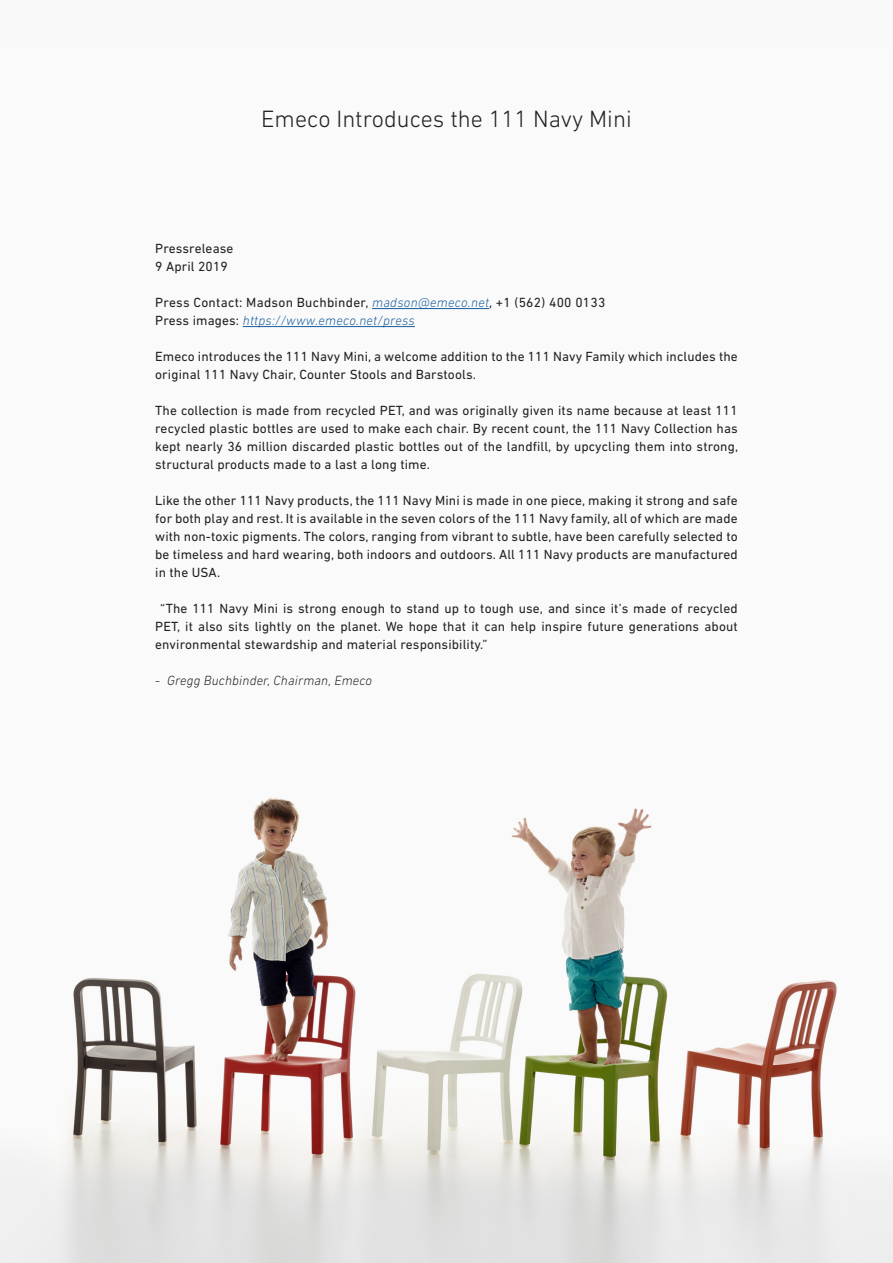
<style>
.page{position:relative;width:893px;height:1263px;background:#fff}
.page>*{position:absolute;margin:0;border:0;box-sizing:border-box;transform-origin:0 0}
.t1{font:300 24px "DIN Next LT Pro";color:#231f20}
.t2{font:13.5px/18px "DIN Next LT Pro";letter-spacing:.01em;color:#231f20;text-align:justify}
.t3{font:italic 300 13.5px "DIN Next LT Pro";letter-spacing:.02em;color:#175d9e}
.t4{font:italic 300 13.5px "DIN Next LT Pro";letter-spacing:.01em;color:#231f20}
.s1{font-weight:300;font-style:italic;color:#175d9e}
.s2{font-weight:400;font-style:normal;color:#231f20}
.s3{font-style:normal}
</style>
<div class="page">
<img style="left:0;top:308px;width:893px;height:955px">
<hr style="left:372px;top:308px;width:117px;height:1px;background:#175d9e">
<hr style="left:243px;top:326px;width:172px;height:1px;background:#175d9e">
<p class="t1" style="left:261px;top:105px;width:372px">Emeco Introduces the 111 Navy Mini</p>
<p class="t2" style="left:155px;top:239px;width:80px">Pressrelease</p>
<p class="t2" style="left:155px;top:257px;width:74px">9 April 2019</p>
<p class="t2" style="left:155px;top:293px;width:452px">Press Contact: Madson Buchbinder, <span class="s1">madson@emeco.net</span>, +1 (562) 400 0133</p>
<p class="t3" style="left:155px;top:313px;width:261px"><span class="s2">Press images:</span> https://www.emeco.net/press</p>
<p class="t2" style="left:155px;top:347px;width:584px">Emeco introduces the 111 Navy Mini, a welcome addition to the 111 Navy Family which includes the original 111 Navy Chair, Counter Stools and Barstools.</p>
<p class="t2" style="left:155px;top:401px;width:584px">The collection is made from recycled PET, and was originally given its name because at least 111 recycled plastic bottles are used to make each chair. By recent count, the 111 Navy Collection has kept nearly 36 million discarded plastic bottles out of the landfill, by upcycling them into strong, structural products made to a last a long time.</p>
<p class="t2" style="left:155px;top:491px;width:584px">Like the other 111 Navy products, the 111 Navy Mini is made in one piece, making it strong and safe for both play and rest. It is available in the seven colors of the 111 Navy family, all of which are made with non-toxic pigments. The colors, ranging from vibrant to subtle, have been carefully selected to be timeless and hard wearing, both indoors and outdoors. All 111 Navy products are manufactured in the USA.</p>
<p class="t2" style="left:155px;top:599px;width:584px;text-indent:5px">“The 111 Navy Mini is strong enough to stand up to tough use, and since it’s made of recycled PET, it also sits lightly on the planet. We hope that it can help inspire future generations about environmental stewardship and material responsibility.”</p>
<p class="t4" style="left:155px;top:673px;width:218px"><span class="s3">-</span> Gregg Buchbinder, Chairman, Emeco</p>
</div>
